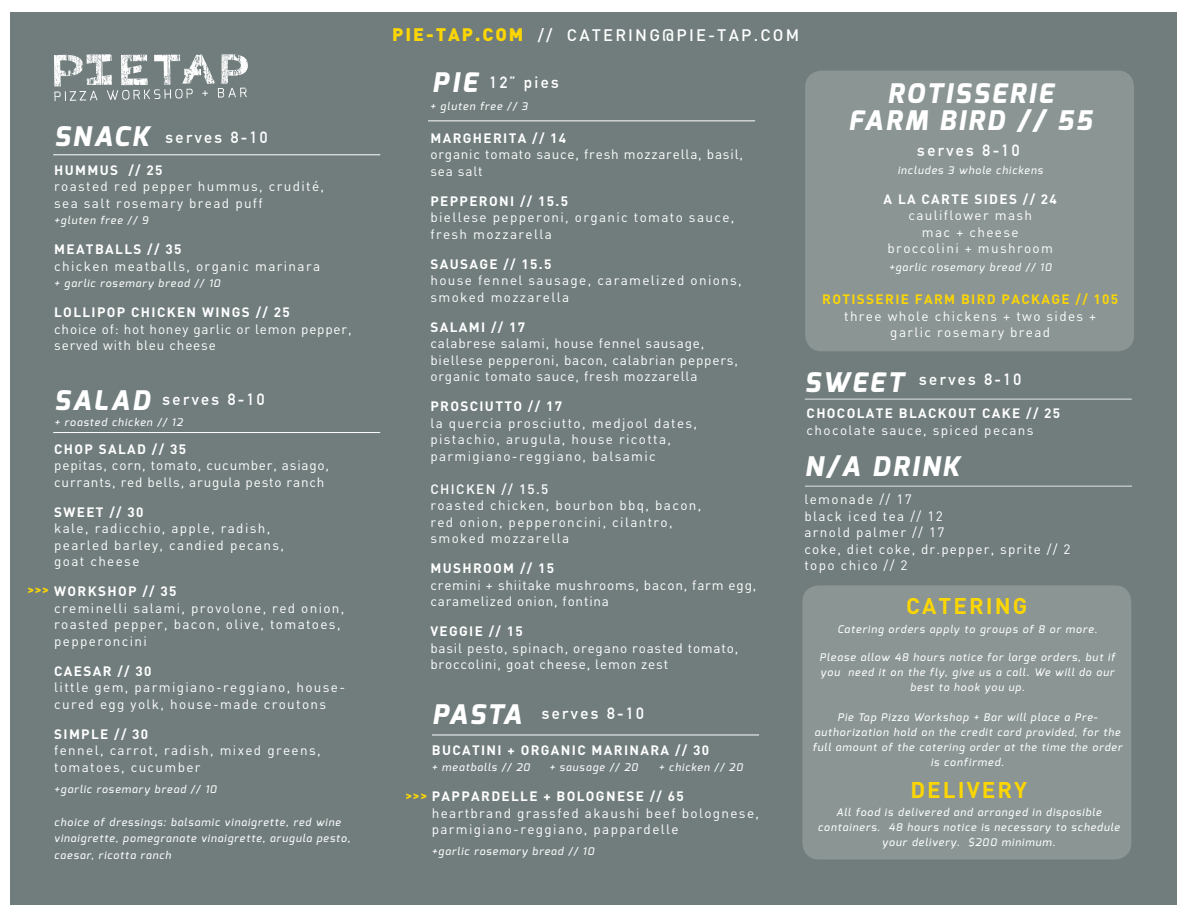
<style>
.page{position:relative;width:1188px;height:918px;background:#fff}
.page>*{position:absolute;margin:0;border:0;box-sizing:border-box;transform-origin:0 0}
.t1{font:italic 800 27px "Exo";letter-spacing:.1em;color:#fff}
.t2{font:700 22.5px "DIN";letter-spacing:.09em;color:#fcd604}
.t3{font:500 16.5px "DIN";letter-spacing:.13em;color:#fff}
.t4{font:700 16.05px "DIN Alternate";letter-spacing:.15em;color:#fff}
.t5{font:13.5px/16.5px "DIN";letter-spacing:.1em;color:#fff}
.t6{font:13.5px/16.5px "DIN";letter-spacing:.06em;color:#fff}
.t7{font:700 13.5px "DIN";letter-spacing:.1em;color:#fff}
.t8{font:700 13.5px "DIN";letter-spacing:.1em;color:#fcd604}
.t9{font:500 13.5px "DIN";letter-spacing:.1em;color:#fff}
.t10{font:700 13.5px "Exo";color:#fcd604}
.t11{font:italic 500 10.5px/15px "Exo";letter-spacing:.1em;color:#fff;text-align:center}
.s1{font-weight:700}
.s2{font-weight:900;font-size:18px;color:#fcd604}
.s3{font-family:"Exo";color:#fcd604}
</style>
<div class="page">
<div style="left:11px;top:13px;width:1166px;height:892px;background:#707d7c"></div>
<hr style="left:53px;top:154px;width:327px;height:1px;background:#fff">
<hr style="left:428px;top:120px;width:327px;height:1px;background:#fff">
<hr style="left:53px;top:432px;width:327px;height:1px;background:#fff">
<hr style="left:432px;top:735px;width:327px;height:1px;background:#fff">
<svg style="left:54px;top:54px;width:194px;height:47px"></svg>
<div style="left:805px;top:71px;width:329px;height:280px;background:#8a9594;border-radius:16px"></div>
<hr style="left:805px;top:399px;width:327px;height:1px;background:#fff">
<hr style="left:805px;top:486px;width:327px;height:1px;background:#fff">
<div style="left:802px;top:585px;width:329px;height:275px;background:#8a9594;border-radius:16px"></div>
<p class="t1" style="left:54px;top:119px;width:96px">SNACK</p>
<p class="t4" style="left:166px;top:125px;width:104px">serves 8-10</p>
<p class="t7" style="left:54px;top:161px;width:110px">HUMMUS // 25</p>
<p class="t5" style="left:54px;top:178px;width:271px">roasted red pepper hummus, crudité, sea salt rosemary bread puff</p>
<p class="t11" style="left:54px;top:213px;width:96px">+gluten free // 9</p>
<p class="t7" style="left:54px;top:240px;width:129px">MEATBALLS // 35</p>
<p class="t5" style="left:54px;top:257px;width:267px">chicken meatballs, organic marinara</p>
<p class="t11" style="left:54px;top:276px;width:168px">+ garlic rosemary bread // 10</p>
<p class="t7" style="left:54px;top:303px;width:237px">LOLLIPOP CHICKEN WINGS // 25</p>
<p class="t6" style="left:54px;top:320px;width:299px">choice of: hot honey garlic or lemon pepper, served with bleu cheese</p>
<p class="t1" style="left:54px;top:383px;width:97px">SALAD</p>
<p class="t4" style="left:163px;top:387px;width:104px">serves 8-10</p>
<p class="t11" style="left:55px;top:415px;width:130px">+ roasted chicken // 12</p>
<p class="t6" style="left:54px;top:440px;width:276px"><span class="s1">CHOP SALAD // 35<br></span>pepitas, corn, tomato, cucumber, asiago, currants, red bells, arugula pesto ranch</p>
<p class="t5" style="left:54px;top:503px;width:231px"><span class="s1">SWEET // 30<br></span>kale, radicchio, apple, radish, pearled barley, candied pecans, goat cheese</p>
<p class="t5" style="left:54px;top:583px;width:292px"><span class="s1">WORKSHOP // 35<br></span>creminelli salami, provolone, red onion, roasted pepper, bacon, olive, tomatoes, pepperoncini</p>
<p class="t7" style="left:54px;top:662px;width:99px">CAESAR // 30</p>
<p class="t5" style="left:54px;top:679px;width:292px">little gem, parmigiano-reggiano, house&shy;cured egg yolk, house-made croutons</p>
<p class="t5" style="left:54px;top:725px;width:268px"><span class="s1">SIMPLE // 30<br></span>fennel, carrot, radish, mixed greens, tomatoes, cucumber</p>
<p class="t11" style="left:54px;top:781px;width:164px">+garlic rosemary bread // 10</p>
<p class="t11" style="left:54px;top:814px;width:298px;line-height:16.5px;text-align:left">choice of dressings: balsamic vinaigrette, red wine vinaigrette, pomegranate vinaigrette, arugula pesto, caesar, ricotta ranch</p>
<p class="t10" style="left:28px;top:581px;width:22px">&gt;&gt;&gt;</p>
<p class="t3" style="left:392px;top:24px;width:408px"><span class="s2">PIE-TAP.COM</span> // CATERING@PIE-TAP.COM</p>
<p class="t1" style="left:432px;top:65px;width:46px">PIE</p>
<p class="t4" style="left:490px;top:71px;width:71px">12” pies</p>
<p class="t11" style="left:430px;top:98px;width:99px">+ gluten free // 3</p>
<p class="t7" style="left:430px;top:129px;width:137px">MARGHERITA // 14</p>
<p class="t6" style="left:430px;top:146px;width:314px">organic tomato sauce, fresh mozzarella, basil, sea salt</p>
<p class="t7" style="left:430px;top:192px;width:139px">PEPPERONI // 15.5</p>
<p class="t5" style="left:430px;top:209px;width:306px">biellese pepperoni, organic tomato sauce, fresh mozzarella</p>
<p class="t7" style="left:430px;top:255px;width:123px">SAUSAGE // 15.5</p>
<p class="t5" style="left:430px;top:272px;width:313px">house fennel sausage, caramelized onions, smoked mozzarella</p>
<p class="t7" style="left:430px;top:318px;width:96px">SALAMI // 17</p>
<p class="t6" style="left:430px;top:335px;width:309px">calabrese salami, house fennel sausage, biellese pepperoni, bacon, calabrian peppers, organic tomato sauce, fresh mozzarella</p>
<p class="t7" style="left:430px;top:397px;width:133px">PROSCIUTTO // 17</p>
<p class="t5" style="left:430px;top:414px;width:268px">la quercia prosciutto, medjool dates, pistachio, arugula, house ricotta, parmigiano-reggiano, balsamic</p>
<p class="t9" style="left:430px;top:480px;width:120px">CHICKEN // 15.5</p>
<p class="t5" style="left:430px;top:497px;width:272px">roasted chicken, bourbon bbq, bacon,</p>
<p class="t5" style="left:430px;top:513px;width:244px">red onion, pepperoncini, cilantro,</p>
<p class="t5" style="left:430px;top:530px;width:140px">smoked mozzarella</p>
<p class="t7" style="left:430px;top:559px;width:125px">MUSHROOM // 15</p>
<p class="t6" style="left:430px;top:576px;width:327px">cremini + shiitake mushrooms, bacon, farm egg, caramelized onion, fontina</p>
<p class="t7" style="left:430px;top:622px;width:94px">VEGGIE // 15</p>
<p class="t6" style="left:430px;top:639px;width:309px">basil pesto, spinach, oregano roasted tomato, broccolini, goat cheese, lemon zest</p>
<p class="t1" style="left:432px;top:697px;width:91px">PASTA</p>
<p class="t4" style="left:542px;top:701px;width:104px">serves 8-10</p>
<p class="t7" style="left:432px;top:741px;width:279px">BUCATINI + ORGANIC MARINARA // 30</p>
<p class="t11" style="left:432px;top:760px;width:100px">+ meatballs // 20</p>
<p class="t11" style="left:549px;top:760px;width:90px">+ sausage // 20</p>
<p class="t11" style="left:659px;top:760px;width:85px">+ chicken // 20</p>
<p class="t7" style="left:406px;top:787px;width:280px"><span class="s3">&gt;&gt;&gt;</span> PAPPARDELLE + BOLOGNESE // 65</p>
<p class="t5" style="left:432px;top:804px;width:329px">heartbrand grassfed akaushi beef bolognese, parmigiano-reggiano, pappardelle</p>
<p class="t11" style="left:432px;top:844px;width:164px">+garlic rosemary bread // 10</p>
<p class="t1" style="left:887px;top:76px;width:167px">ROTISSERIE</p>
<p class="t1" style="left:849px;top:103px;width:245px">FARM BIRD // 55</p>
<p class="t11" style="left:898px;top:162px;width:147px">includes 3 whole chickens</p>
<p class="t7" style="left:884px;top:190px;width:175px">A LA CARTE SIDES // 24</p>
<p class="t5" style="left:908px;top:207px;width:125px">cauliflower mash</p>
<p class="t5" style="left:922px;top:223px;width:98px">mac + cheese</p>
<p class="t5" style="left:888px;top:240px;width:167px">broccolini + mushroom</p>
<p class="t11" style="left:889px;top:260px;width:164px">+garlic rosemary bread // 10</p>
<p class="t8" style="left:822px;top:291px;width:298px">ROTISSERIE FARM BIRD PACKAGE // 105</p>
<p class="t5" style="left:844px;top:307px;width:254px">three whole chickens + two sides +</p>
<p class="t5" style="left:890px;top:324px;width:161px">garlic rosemary bread</p>
<p class="t4" style="left:917px;top:138px;width:104px">serves 8-10</p>
<p class="t1" style="left:804px;top:365px;width:100px">SWEET</p>
<p class="t4" style="left:919px;top:367px;width:104px">serves 8-10</p>
<p class="t7" style="left:807px;top:404px;width:255px">CHOCOLATE BLACKOUT CAKE // 25</p>
<p class="t5" style="left:807px;top:421px;width:228px">chocolate sauce, spiced pecans</p>
<p class="t1" style="left:805px;top:449px;width:156px">N/A DRINK</p>
<p class="t5" style="left:804px;top:491px;width:109px">lemonade // 17</p>
<p class="t5" style="left:804px;top:507px;width:140px">black iced tea // 12</p>
<p class="t5" style="left:804px;top:524px;width:142px">arnold palmer // 17</p>
<p class="t5" style="left:804px;top:540px;width:267px">coke, diet coke, dr.pepper, sprite // 2</p>
<p class="t5" style="left:804px;top:557px;width:105px">topo chico // 2</p>
<p class="t2" style="left:906px;top:592px;width:123px">CATERING</p>
<p class="t11" style="left:838px;top:622px;width:261px">Catering orders apply to groups of 8 or more.</p>
<p class="t11" style="left:820px;top:649px;width:297px">Please allow 48 hours notice for large orders, but if you need it on the fly, give us a call. We will do our best to hook you up.</p>
<p class="t11" style="left:813px;top:709px;width:311px">Pie Tap Pizza Workshop + Bar will place a Pre&shy;authorization hold on the credit card provided, for the full amount of the catering order at the time the order is confirmed.</p>
<p class="t2" style="left:910px;top:776px;width:118px">DELIVERY</p>
<p class="t11" style="left:818px;top:805px;width:303px">All food is delivered and arranged in disposible containers. 48 hours notice is necessary to schedule your delivery. $200 minimum.</p>
</div>
